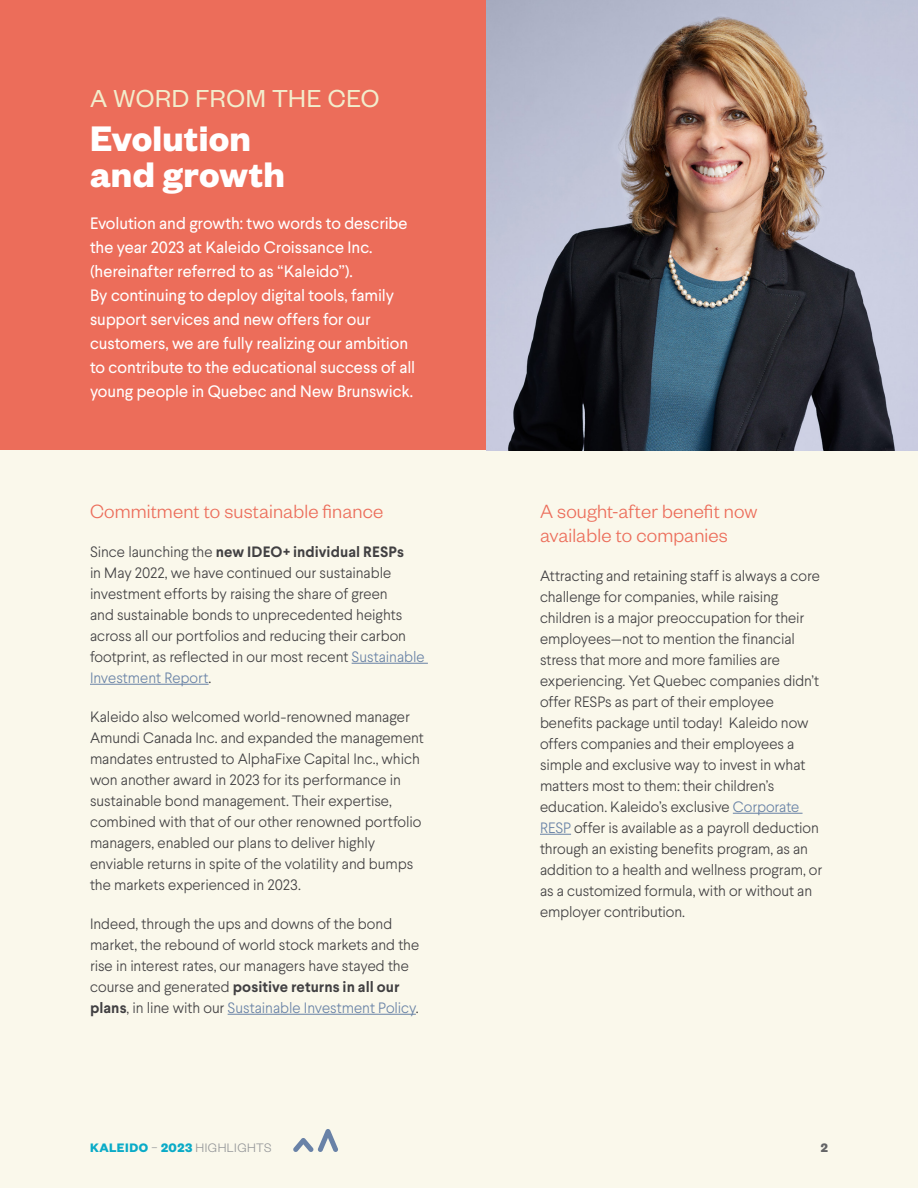
<style>
.page{position:relative;width:918px;height:1188px;background:#fff}
.page>*{position:absolute;margin:0;border:0;box-sizing:border-box;transform-origin:0 0}
.t1{font:700 39px/36px "Founders Grotesk";letter-spacing:.01em;color:#fff}
.t2{font:27px "Founders Grotesk";letter-spacing:.02em;color:#f2edcc}
.t3{font:300 21px/24px "Founders Grotesk";letter-spacing:.005em;color:#ec6d5a}
.Texte_intro{font:16.5px/24px "Larsseit";letter-spacing:-.005em;color:#fff}
.Texte_courant{font:300 15px/21px "Larsseit";letter-spacing:-.005em;color:#414042}
.t4{font:700 13.5px "Founders Grotesk";letter-spacing:.04em;color:#0aabc7}
.t5{font:700 13.5px "Founders Grotesk";color:#636466}
.s1{font-weight:700}
.s2{color:#6882a6}
.s3{font-weight:300;color:#939598}
</style>
<div class="page">
<div style="left:0;top:0;width:486px;height:451px;background:#ec6d5a"></div>
<div style="left:0;top:451px;width:918px;height:737px;background:#faf8eb"></div>
<hr style="left:352px;top:663px;width:76px;height:1px;background:#6882a6">
<hr style="left:90px;top:684px;width:119px;height:1px;background:#6882a6">
<hr style="left:228px;top:1014px;width:188px;height:1px;background:#6882a6">
<hr style="left:733px;top:813px;width:70px;height:1px;background:#6882a6">
<hr style="left:540px;top:834px;width:31px;height:1px;background:#6882a6">
<img style="left:486px;top:0;width:432px;height:451px">
<svg style="left:293px;top:1129px;width:45px;height:23px"></svg>
<h2 class="t2" style="left:90px;top:82px;width:291px">A WORD FROM THE CEO</h2>
<h3 class="t1" style="left:90px;top:118px;width:197px">Evolution and growth</h3>
<p class="Texte_intro" style="left:90px;top:211px;width:327px">Evolution and growth: two words to describe the year 2023 at Kaleido Croissance Inc. (hereinafter referred to as “Kaleido”).<br>By continuing to deploy digital tools, family support services and new offers for our customers, we are fully realizing our ambition to contribute to the educational success of all young people in Quebec and New Brunswick.</p>
<h5 class="t3" style="left:90px;top:498px;width:295px">Commitment to sustainable finance</h5>
<p class="Texte_courant" style="left:90px;top:541px;width:336px">Since launching the <span class="s1">new IDEO+ individual RESPs<br></span>in May 2022, we have continued our sustainable investment efforts by raising the share of green<br>and sustainable bonds to unprecedented heights across all our portfolios and reducing their carbon footprint, as reflected in our most recent <span class="s2">Sustainable Investment Report</span>.</p>
<p class="Texte_courant" style="left:90px;top:706px;width:335px">Kaleido also welcomed world-renowned manager Amundi Canada Inc. and expanded the management mandates entrusted to AlphaFixe Capital Inc., which won another award in 2023 for its performance in sustainable bond management. Their expertise, combined with that of our other renowned portfolio managers, enabled our plans to deliver highly enviable returns in spite of the volatility and bumps the markets experienced in 2023.</p>
<p class="Texte_courant" style="left:90px;top:913px;width:331px">Indeed, through the ups and downs of the bond market, the rebound of world stock markets and the rise in interest rates, our managers have stayed the course and generated <span class="s1">positive returns in all our plans</span>, in line with our <span class="s2">Sustainable Investment Policy</span>.</p>
<h5 class="t3" style="left:540px;top:498px;width:219px">A sought-after benefit now available to companies</h5>
<p class="Texte_courant" style="left:540px;top:565px;width:284px">Attracting and retaining staff is always a core challenge for companies, while raising children is a major preoccupation for their employees—not to mention the financial stress that more and more families are experiencing. Yet Quebec companies didn’t offer RESPs as part of their employee benefits package until today! Kaleido now offers companies and their employees a simple and exclusive way to invest in what matters most to them: their children’s education. Kaleido’s exclusive <span class="s2">Corporate RESP</span> offer is available as a payroll deduction through an existing benefits program, as an addition to a health and wellness program, or as a customized formula, with or without an employer contribution.</p>
<p class="t4" style="left:90px;top:1139px;width:183px">KALEIDO <span class="s3">–</span> 2023 <span class="s3">HIGHLIGHTS</span></p>
<p class="t5" style="left:821px;top:1139px;width:9px">2</p>
</div>
